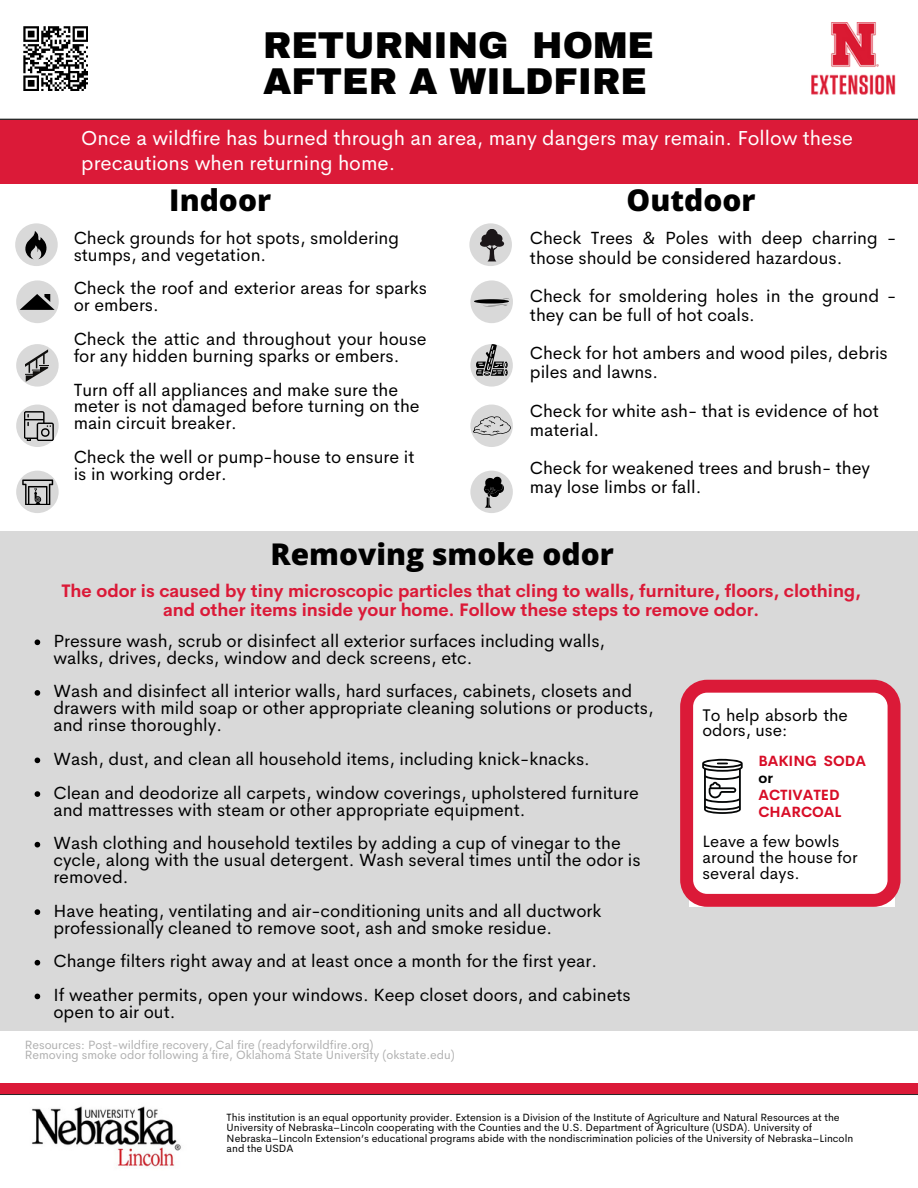
<style>
.page{position:relative;width:918px;height:1188px;background:#fff}
.page>*{position:absolute;margin:0;border:0;box-sizing:border-box;transform-origin:0 0}
.t1{font:900 36.6px/36px "Archivo";color:#000}
.t2{font:800 29.85px "Open Sans";color:#000}
.t3{font:20.4px/24.8px "Cerebri Sans";color:#fff}
.t4{font:17.7px/16.8px "Cerebri Sans";color:#000}
.t5{font:700 17.7px/19.2px "Cerebri Sans";color:#db1a38;text-align:center}
.t6{font:16.95px/15.8px "Cerebri Sans";color:#000}
.t7{font:16.5px/15.8px "Cerebri Sans";letter-spacing:.005em;color:#000}
.t8{font:700 14.55px/16.8px "Cerebri Sans";color:#d80d27}
.t9{font:700 14.55px "Cerebri Sans";color:#000}
.t10{font:12px/10.2px "Cerebri Sans";color:#b1b1b1}
.t11{font:10.5px/10.5px "Cerebri Sans";color:#000}
</style>
<div class="page">
<div style="left:16px;top:405px;width:43px;height:42px;background:#d9d9d9;border-radius:50%"></div>
<svg style="left:24px;top:411px;width:30px;height:30px"></svg>
<div style="left:15px;top:223px;width:43px;height:43px;background:#d9d9d9;border-radius:50%"></div>
<svg style="left:25px;top:231px;width:22px;height:28px"></svg>
<div style="left:16px;top:280px;width:43px;height:43px;background:#d9d9d9;border-radius:50%"></div>
<svg style="left:20px;top:294px;width:35px;height:16px"></svg>
<div style="left:16px;top:471px;width:43px;height:42px;background:#d9d9d9;border-radius:50%"></div>
<svg style="left:22px;top:479px;width:31px;height:26px"></svg>
<div style="left:16px;top:344px;width:43px;height:43px;background:#d9d9d9;border-radius:50%"></div>
<svg style="left:25px;top:349px;width:23px;height:33px"></svg>
<hr style="left:0;top:119px;width:918px;height:1px;background:#000">
<div style="left:0;top:120px;width:918px;height:64px;background:#db1a38"></div>
<div style="left:470px;top:471px;width:43px;height:42px;background:#d9d9d9;border-radius:50%"></div>
<svg style="left:483px;top:476px;width:21px;height:32px"></svg>
<div style="left:470px;top:405px;width:43px;height:42px;background:#d9d9d9;border-radius:50%"></div>
<svg style="left:473px;top:416px;width:38px;height:20px"></svg>
<div style="left:469px;top:223px;width:43px;height:43px;background:#d9d9d9;border-radius:50%"></div>
<div style="left:480px;top:241px;width:10px;height:6px;background:#1b1618;border-radius:50%"></div>
<div style="left:494px;top:241px;width:10px;height:6px;background:#1b1618;border-radius:50%"></div>
<div style="left:481px;top:235px;width:9px;height:9px;background:#1b1618;border-radius:50%"></div>
<div style="left:494px;top:234px;width:8px;height:9px;background:#1b1618;border-radius:50%"></div>
<div style="left:486px;top:229px;width:12px;height:16px;background:#1b1618;border-radius:50%"></div>
<svg style="left:486px;top:245px;width:12px;height:16px"></svg>
<div style="left:470px;top:280px;width:43px;height:43px;background:#d9d9d9;border-radius:50%"></div>
<svg style="left:474px;top:298px;width:36px;height:9px"></svg>
<div style="left:470px;top:344px;width:43px;height:43px;background:#d9d9d9;border-radius:50%"></div>
<svg style="left:476px;top:344px;width:32px;height:32px"></svg>
<img style="left:811px;top:22px;width:85px;height:73px">
<svg style="left:23px;top:26px;width:65px;height:65px"></svg>
<div style="left:0;top:1084px;width:918px;height:10px;background:#db1a38"></div>
<div style="left:0;top:532px;width:918px;height:499px;background:#d9d9d9"></div>
<svg style="left:680px;top:680px;width:221px;height:227px;fill:#fff"></svg>
<svg style="left:702px;top:759px;width:41px;height:55px"></svg>
<svg style="left:35px;top:639px;width:5px;height:6px"></svg>
<svg style="left:35px;top:690px;width:5px;height:6px"></svg>
<svg style="left:35px;top:758px;width:5px;height:5px"></svg>
<svg style="left:35px;top:791px;width:5px;height:6px"></svg>
<svg style="left:35px;top:842px;width:5px;height:5px"></svg>
<svg style="left:35px;top:909px;width:5px;height:6px"></svg>
<svg style="left:35px;top:960px;width:5px;height:6px"></svg>
<svg style="left:35px;top:994px;width:5px;height:5px"></svg>
<img style="left:32px;top:1106px;width:149px;height:62px">
<hr style="left:0;top:1094px;width:918px;height:1px;background:#000">
<h1 class="t1" style="left:263px;top:28px;width:392px">RETURNING HOME<br>AFTER A WILDFIRE</h1>
<p class="t3" style="left:81px;top:125px;width:773px">Once a wildfire has burned through an area, many dangers may remain. Follow these precautions when returning home.</p>
<h2 class="t2" style="left:169px;top:179px;width:103px">Indoor</h2>
<h2 class="t2" style="left:627px;top:179px;width:130px">Outdoor</h2>
<p class="t4" style="left:74px;top:229px;width:327px">Check grounds for hot spots, smoldering stumps, and vegetation.</p>
<p class="t4" style="left:74px;top:280px;width:355px">Check the roof and exterior areas for sparks or embers.</p>
<p class="t4" style="left:74px;top:330px;width:355px">Check the attic and throughout your house for any hidden burning sparks or embers.</p>
<p class="t4" style="left:74px;top:381px;width:347px">Turn off all appliances and make sure the meter is not damaged before turning on the main circuit breaker.</p>
<p class="t4" style="left:74px;top:448px;width:342px">Check the well or pump-house to ensure it is in working order.</p>
<p class="t4" style="left:530px;top:229px;width:368px;line-height:19.2px">Check Trees &amp; Poles with deep charring - those should be considered hazardous.</p>
<p class="t4" style="left:530px;top:286px;width:368px;line-height:19.2px">Check for smoldering holes in the ground - they can be full of hot coals.</p>
<p class="t4" style="left:530px;top:343px;width:359px;line-height:19.2px">Check for hot ambers and wood piles, debris piles and lawns.</p>
<p class="t4" style="left:530px;top:401px;width:350px;line-height:19.2px">Check for white ash- that is evidence of hot material.</p>
<p class="t4" style="left:530px;top:458px;width:342px;line-height:19.2px">Check for weakened trees and brush- they may lose limbs or fall.</p>
<h2 class="t2" style="left:271px;top:533px;width:345px">Removing smoke odor</h2>
<p class="t5" style="left:61px;top:581px;width:801px">The odor is caused by tiny microscopic particles that cling to walls, furniture, floors, clothing, and other items inside your home. Follow these steps to remove odor.</p>
<p class="t4" style="left:53px;top:632px;width:553px">Pressure wash, scrub or disinfect all exterior surfaces including walls, walks, drives, decks, window and deck screens, etc.</p>
<p class="t4" style="left:53px;top:683px;width:602px">Wash and disinfect all interior walls, hard surfaces, cabinets, closets and drawers with mild soap or other appropriate cleaning solutions or products, and rinse thoroughly.</p>
<p class="t4" style="left:53px;top:742px;width:587px;line-height:33.8px">Wash, dust, and clean all household items, including knick-knacks.<br>Clean and deodorize all carpets, window coverings, upholstered furniture</p>
<p class="t4" style="left:53px;top:792px;width:569px;line-height:33.8px">and mattresses with steam or other appropriate equipment.<br>Wash clothing and household textiles by adding a cup of vinegar to the</p>
<p class="t4" style="left:53px;top:852px;width:589px">cycle, along with the usual detergent. Wash several times until the odor is removed.</p>
<p class="t4" style="left:53px;top:902px;width:549px">Have heating, ventilating and air-conditioning units and all ductwork professionally cleaned to remove soot, ash and smoke residue.</p>
<p class="t4" style="left:53px;top:944px;width:579px;line-height:33.8px">Change filters right away and at least once a month for the first year.<br>If weather permits, open your windows. Keep closet doors, and cabinets</p>
<p class="t4" style="left:53px;top:1003px;width:124px">open to air out.</p>
<p class="t10" style="left:25px;top:1040px;width:432px">Resources: Post-wildfire recovery, Cal fire (readyforwildfire.org)<br>Removing smoke odor following a fire, Oklahoma State University (okstate.edu)</p>
<p class="t6" style="left:702px;top:707px;width:147px">To help absorb the odors, use:</p>
<p class="t8" style="left:758px;top:752px;width:109px">BAKING SODA</p>
<p class="t9" style="left:758px;top:768px;width:16px">or</p>
<p class="t8" style="left:758px;top:786px;width:84px">ACTIVATED<br>CHARCOAL</p>
<p class="t7" style="left:702px;top:834px;width:157px">Leave a few bowls around the house for several days.</p>
<p class="t11" style="left:227px;top:1112px;width:628px">This institution is an equal opportunity provider. Extension is a Division of the Institute of Agriculture and Natural Resources at the University of Nebraska–Lincoln cooperating with the Counties and the U.S. Department of Agriculture (USDA). University of Nebraska–Lincoln Extension’s educational programs abide with the nondiscrimination policies of the University of Nebraska–Lincoln and the USDA</p>
</div>
